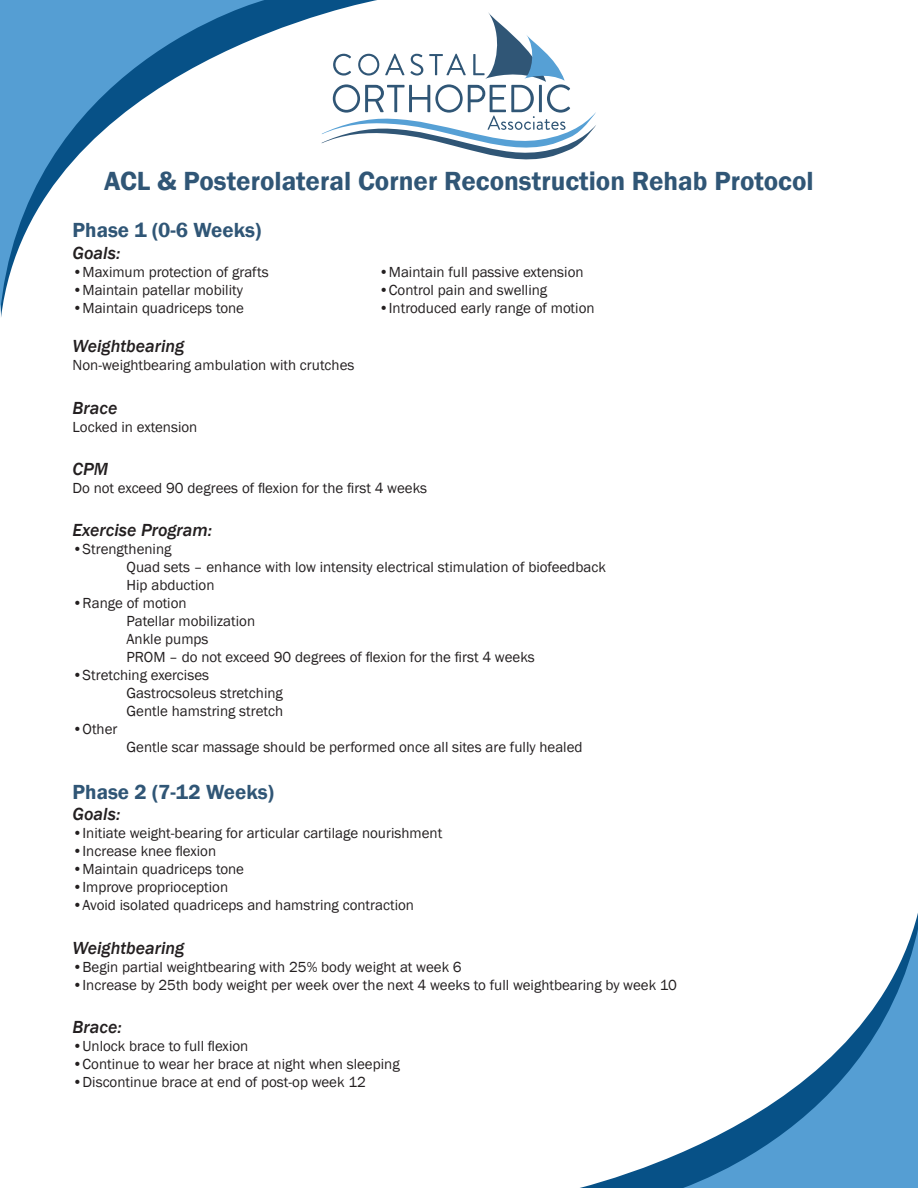
<style>
.page{position:relative;width:918px;height:1188px;background:#fff}
.page>*{position:absolute;margin:0;border:0;box-sizing:border-box;transform-origin:0 0}
.Title_Condensed{font:600 27px "Franklin Gothic";color:#305676}
.Section_heading_cond{font:600 21px "Franklin Gothic";color:#305676}
.Section_subtitle_con{font:italic 500 18px "Franklin Gothic";color:#231f20}
.Body_text{font:15px "Franklin Gothic";color:#231f20}
.Body_text_condensed{font:15px "Franklin Gothic";color:#231f20}
</style>
<div class="page">
<svg style="left:265px;top:0;width:112px;height:144px"></svg>
<svg style="left:0;top:0;width:265px;height:317px"></svg>
<svg style="left:580px;top:1161px;width:81px;height:27px"></svg>
<svg style="left:661px;top:913px;width:257px;height:275px"></svg>
<svg style="left:322px;top:12px;width:274px;height:147px"></svg>
<p class="Title_Condensed" style="left:104px;top:165px;width:711px">ACL &amp; Posterolateral Corner Reconstruction Rehab Protocol</p>
<p class="Section_heading_cond" style="left:73px;top:217px;width:190px">Phase 1 (0-6 Weeks)</p>
<p class="Section_subtitle_con" style="left:73px;top:242px;width:49px">Goals:</p>
<p class="Body_text_condensed" style="left:73px;top:262px;width:198px">•Maximum protection of grafts</p>
<p class="Body_text_condensed" style="left:73px;top:280px;width:172px">•Maintain patellar mobility</p>
<p class="Body_text_condensed" style="left:73px;top:298px;width:173px">•Maintain quadriceps tone</p>
<p class="Section_subtitle_con" style="left:73px;top:335px;width:113px">Weightbearing</p>
<p class="Body_text" style="left:73px;top:356px;width:283px">Non-weightbearing ambulation with crutches</p>
<p class="Section_subtitle_con" style="left:73px;top:396px;width:46px">Brace</p>
<p class="Body_text" style="left:73px;top:417px;width:126px">Locked in extension</p>
<p class="Section_subtitle_con" style="left:73px;top:458px;width:37px">CPM</p>
<p class="Body_text" style="left:73px;top:478px;width:356px">Do not exceed 90 degrees of flexion for the first 4 weeks</p>
<p class="Section_subtitle_con" style="left:73px;top:519px;width:141px">Exercise Program:</p>
<p class="Body_text" style="left:73px;top:540px;width:101px">•Strengthening</p>
<p class="Body_text" style="left:127px;top:558px;width:481px">Quad sets – enhance with low intensity electrical stimulation of biofeedback</p>
<p class="Body_text" style="left:127px;top:576px;width:90px">Hip abduction</p>
<p class="Body_text" style="left:73px;top:594px;width:116px">•Range of motion</p>
<p class="Body_text" style="left:127px;top:612px;width:130px">Patellar mobilization</p>
<p class="Body_text" style="left:127px;top:630px;width:83px">Ankle pumps</p>
<p class="Body_text" style="left:127px;top:648px;width:410px">PROM – do not exceed 90 degrees of flexion for the first 4 weeks</p>
<p class="Body_text" style="left:73px;top:666px;width:138px">•Stretching exercises</p>
<p class="Body_text" style="left:127px;top:684px;width:158px">Gastrocsoleus stretching</p>
<p class="Body_text" style="left:127px;top:702px;width:158px">Gentle hamstring stretch</p>
<p class="Body_text" style="left:73px;top:720px;width:46px">•Other</p>
<p class="Body_text" style="left:127px;top:738px;width:458px">Gentle scar massage should be performed once all sites are fully healed</p>
<p class="Section_heading_cond" style="left:73px;top:779px;width:203px">Phase 2 (7-12 Weeks)</p>
<p class="Section_subtitle_con" style="left:73px;top:803px;width:49px">Goals:</p>
<p class="Body_text" style="left:73px;top:824px;width:371px">•Initiate weight-bearing for articular cartilage nourishment</p>
<p class="Body_text" style="left:73px;top:842px;width:145px">•Increase knee flexion</p>
<p class="Body_text" style="left:73px;top:860px;width:173px">•Maintain quadriceps tone</p>
<p class="Body_text" style="left:73px;top:878px;width:157px">•Improve proprioception</p>
<p class="Body_text" style="left:73px;top:896px;width:343px">•Avoid isolated quadriceps and hamstring contraction</p>
<p class="Section_subtitle_con" style="left:73px;top:936px;width:113px">Weightbearing</p>
<p class="Body_text" style="left:73px;top:957px;width:391px">•Begin partial weightbearing with 25% body weight at week 6</p>
<p class="Body_text" style="left:73px;top:975px;width:606px">•Increase by 25th body weight per week over the next 4 weeks to full weightbearing by week 10</p>
<p class="Section_subtitle_con" style="left:73px;top:1016px;width:51px">Brace:</p>
<p class="Body_text" style="left:73px;top:1036px;width:177px">•Unlock brace to full flexion</p>
<p class="Body_text" style="left:73px;top:1054px;width:329px">•Continue to wear her brace at night when sleeping</p>
<p class="Body_text" style="left:73px;top:1072px;width:295px">•Discontinue brace at end of post-op week 12</p>
<p class="Body_text_condensed" style="left:379px;top:263px;width:206px">•Maintain full passive extension</p>
<p class="Body_text_condensed" style="left:379px;top:281px;width:170px">•Control pain and swelling</p>
<p class="Body_text_condensed" style="left:379px;top:299px;width:217px">•Introduced early range of motion</p>
</div>
